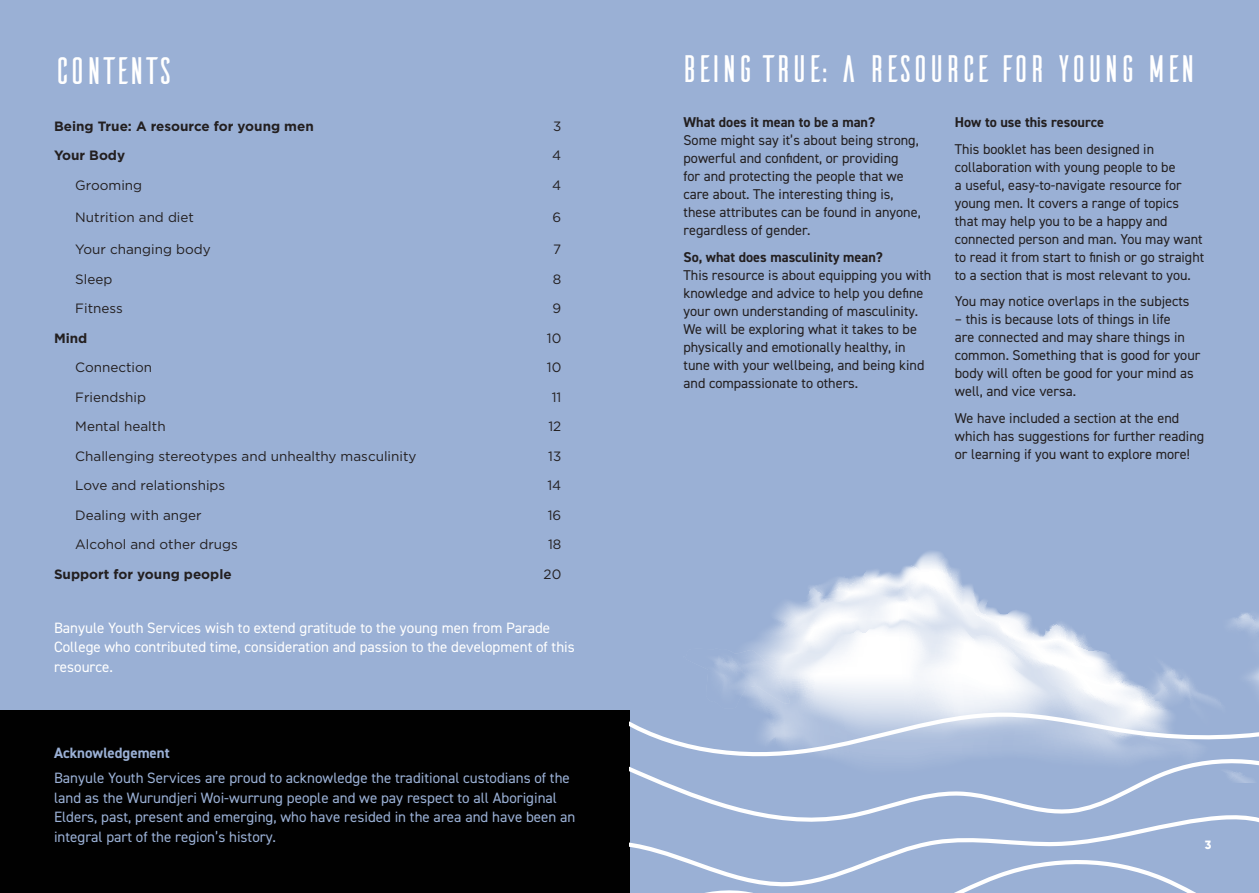
<style>
.page{position:relative;width:1259px;height:893px;background:#9ab0d5}
.page>*{position:absolute;margin:0;border:0;box-sizing:border-box;transform-origin:0 0}
.t1{font:39px "Ailerons";letter-spacing:-.05em;color:#fff}
.t2{font:15px/19.5px "DIN2014";color:#9ab0d5}
.t3{font:15px/19.5px "DIN2014";color:#fff}
.t4{font:700 15px "DIN2014";color:#9ab0d5}
.t5{font:14.25px/18px "DIN2014";color:#231f20}
.t6{font:700 14.25px "DIN2014";color:#231f20}
.copy{font:13.5px "Gotham";color:#231f20}
.copy-2{font:700 13.5px "Gotham";color:#231f20}
.t7{font:800 12px "Gilroy";color:#fff}
.s1{font-weight:700}
</style>
<div class="page">
<div style="left:0;top:710px;width:629px;height:183px;background:#010101"></div>
<svg style="left:629px;top:710px;width:630px;height:183px"></svg>
<svg style="left:1211px;top:613px;width:48px;height:139px"></svg>
<svg style="left:715px;top:657px;width:9px;height:33px"></svg>
<svg style="left:724px;top:551px;width:487px;height:228px"></svg>
<svg style="left:1123px;top:768px;width:136px;height:14px"></svg>
<p class="t1" style="left:54px;top:45px;width:122px">CONTENTS</p>
<p class="copy-2" style="left:54px;top:117px;width:261px">Being True: A resource for young men</p>
<p class="copy" style="left:553px;top:117px;width:10px">3</p>
<p class="copy-2" style="left:54px;top:146px;width:73px">Your Body</p>
<p class="copy" style="left:552px;top:147px;width:11px">4</p>
<p class="copy" style="left:75px;top:176px;width:68px">Grooming</p>
<p class="copy" style="left:552px;top:176px;width:11px">4</p>
<p class="copy" style="left:75px;top:208px;width:120px">Nutrition and diet</p>
<p class="copy" style="left:552px;top:208px;width:10px">6</p>
<p class="copy" style="left:75px;top:241px;width:137px">Your changing body</p>
<p class="copy" style="left:553px;top:241px;width:10px">7</p>
<p class="copy" style="left:75px;top:270px;width:39px">Sleep</p>
<p class="copy" style="left:553px;top:270px;width:10px">8</p>
<p class="copy" style="left:75px;top:300px;width:49px">Fitness</p>
<p class="copy" style="left:552px;top:300px;width:10px">9</p>
<p class="copy-2" style="left:54px;top:329px;width:35px">Mind</p>
<p class="copy" style="left:547px;top:329px;width:16px">10</p>
<p class="copy" style="left:75px;top:359px;width:78px">Connection</p>
<p class="copy" style="left:547px;top:359px;width:16px">10</p>
<p class="copy" style="left:75px;top:388px;width:72px">Friendship</p>
<p class="copy" style="left:552px;top:388px;width:11px">11</p>
<p class="copy" style="left:75px;top:418px;width:92px">Mental health</p>
<p class="copy" style="left:548px;top:418px;width:14px">12</p>
<p class="copy" style="left:75px;top:447px;width:343px">Challenging stereotypes and unhealthy masculinity</p>
<p class="copy" style="left:548px;top:447px;width:15px">13</p>
<p class="copy" style="left:75px;top:477px;width:152px">Love and relationships</p>
<p class="copy" style="left:547px;top:477px;width:15px">14</p>
<p class="copy" style="left:75px;top:507px;width:128px">Dealing with anger</p>
<p class="copy" style="left:548px;top:507px;width:15px">16</p>
<p class="copy" style="left:75px;top:536px;width:164px">Alcohol and other drugs</p>
<p class="copy" style="left:548px;top:536px;width:15px">18</p>
<p class="copy-2" style="left:54px;top:565px;width:179px">Support for young people</p>
<p class="copy" style="left:543px;top:566px;width:19px">20</p>
<p class="t3" style="left:54px;top:618px;width:522px">Banyule Youth Services wish to extend gratitude to the young men from Parade<br>College who contributed time, consideration and passion to the development of this resource.</p>
<p class="t4" style="left:54px;top:742px;width:117px">Acknowledgement</p>
<p class="t2" style="left:54px;top:768px;width:523px">Banyule Youth Services are proud to acknowledge the traditional custodians of the land as the Wurundjeri Woi-wurrung people and we pay respect to all Aboriginal Elders, past, present and emerging, who have resided in the area and have been an integral part of the region’s history.</p>
<p class="t1" style="left:681px;top:43px;width:517px">BEING TRUE: A RESOURCE FOR YOUNG MEN</p>
<p class="t5" style="left:683px;top:113px;width:239px"><span class="s1">What does it mean to be a man?<br></span>Some might say it’s about being strong, powerful and confident, or providing<br>for and protecting the people that we care about. The interesting thing is, these attributes can be found in anyone, regardless of gender.</p>
<p class="t5" style="left:683px;top:247px;width:249px"><span class="s1">So, what does masculinity mean?<br></span>This resource is about equipping you with knowledge and advice to help you define your own understanding of masculinity.<br>We will be exploring what it takes to be physically and emotionally healthy, in tune with your wellbeing, and being kind and compassionate to others.</p>
<p class="t6" style="left:955px;top:113px;width:151px">How to use this resource</p>
<p class="t5" style="left:955px;top:139px;width:251px">This booklet has been designed in collaboration with young people to be<br>a useful, easy-to-navigate resource for young men. It covers a range of topics that may help you to be a happy and connected person and man. You may want to read it from start to finish or go straight to a section that is most relevant to you.</p>
<p class="t5" style="left:955px;top:292px;width:236px">You may notice overlaps in the subjects</p>
<p class="t5" style="left:955px;top:310px;width:247px">– this is because lots of things in life<br>are connected and may share things in common. Something that is good for your body will often be good for your mind as well, and vice versa.</p>
<p class="t5" style="left:955px;top:408px;width:251px">We have included a section at the end which has suggestions for further reading or learning if you want to explore more!</p>
<p class="t7" style="left:1205px;top:837px;width:8px">3</p>
</div>
